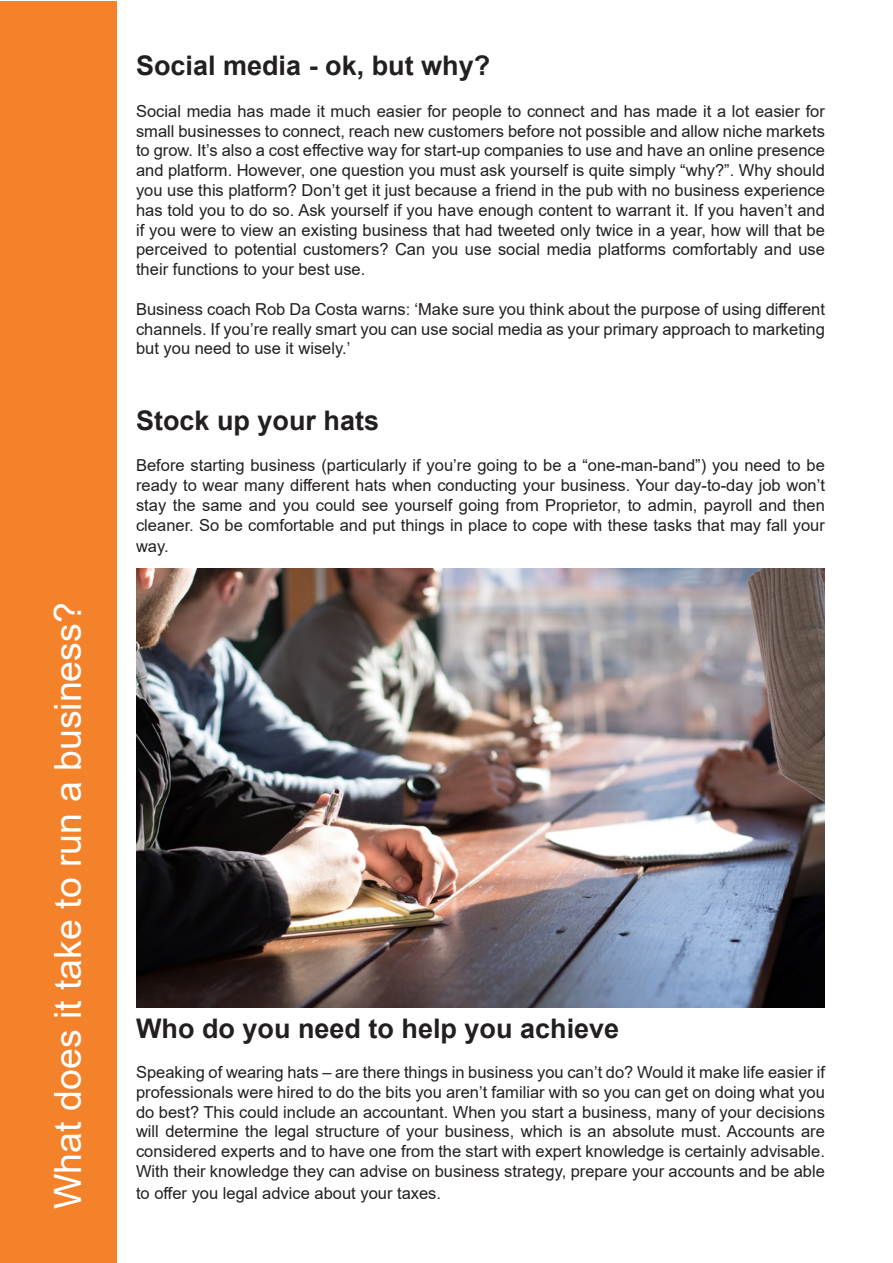
<style>
.page{position:relative;width:893px;height:1263px;background:#fff}
.page>*{position:absolute;margin:0;border:0;box-sizing:border-box;transform-origin:0 0}
.t1{font:37.5px "Arial";color:#fff}
.t2{font:700 27px "Arial";color:#231f20}
.t3{font:16.5px/19.8px "Arial";color:#231f20;text-align:justify}
</style>
<div class="page">
<div style="left:0;top:1px;width:116px;height:1261px;background:#f4822b"></div>
<img style="left:136px;top:569px;width:689px;height:439px">
<p class="t1" style="left:42px;top:1209px;width:608px;rotate:-90deg">What does it take to run a business?</p>
<p class="t2" style="left:136px;top:47px;width:356px">Social media - ok, but why?</p>
<p class="t3" style="left:136px;top:101px;width:690px">Social media has made it much easier for people to connect and has made it a lot easier for small businesses to connect, reach new customers before not possible and allow niche markets to grow. It’s also a cost effective way for start-up companies to use and have an online presence and platform. However, one question you must ask yourself is quite simply “why?”. Why should you use this platform? Don’t get it just because a friend in the pub with no business experience has told you to do so. Ask yourself if you have enough content to warrant it. If you haven’t and if you were to view an existing business that had tweeted only twice in a year, how will that be perceived to potential customers? Can you use social media platforms comfortably and use their functions to your best use.</p>
<p class="t3" style="left:136px;top:299px;width:690px">Business coach Rob Da Costa warns: ‘Make sure you think about the purpose of using different channels. If you’re really smart you can use social media as your primary approach to marketing but you need to use it wisely.’</p>
<p class="t2" style="left:136px;top:401px;width:245px">Stock up your hats</p>
<p class="t3" style="left:136px;top:455px;width:690px">Before starting business (particularly if you’re going to be a “one-man-band”) you need to be ready to wear many different hats when conducting your business. Your day-to-day job won’t stay the same and you could see yourself going from Proprietor, to admin, payroll and then cleaner. So be comfortable and put things in place to cope with these tasks that may fall your</p>
<p class="t3" style="left:136px;top:536px;width:34px">way.</p>
<p class="t2" style="left:136px;top:1010px;width:485px">Who do you need to help you achieve</p>
<p class="t3" style="left:136px;top:1062px;width:690px">Speaking of wearing hats – are there things in business you can’t do? Would it make life easier if professionals were hired to do the bits you aren’t familiar with so you can get on doing what you do best? This could include an accountant. When you start a business, many of your decisions will determine the legal structure of your business, which is an absolute must. Accounts are considered experts and to have one from the start with expert knowledge is certainly advisable.<br>With their knowledge they can advise on business strategy, prepare your accounts and be able</p>
<p class="t3" style="left:136px;top:1183px;width:307px">to offer you legal advice about your taxes.</p>
</div>
